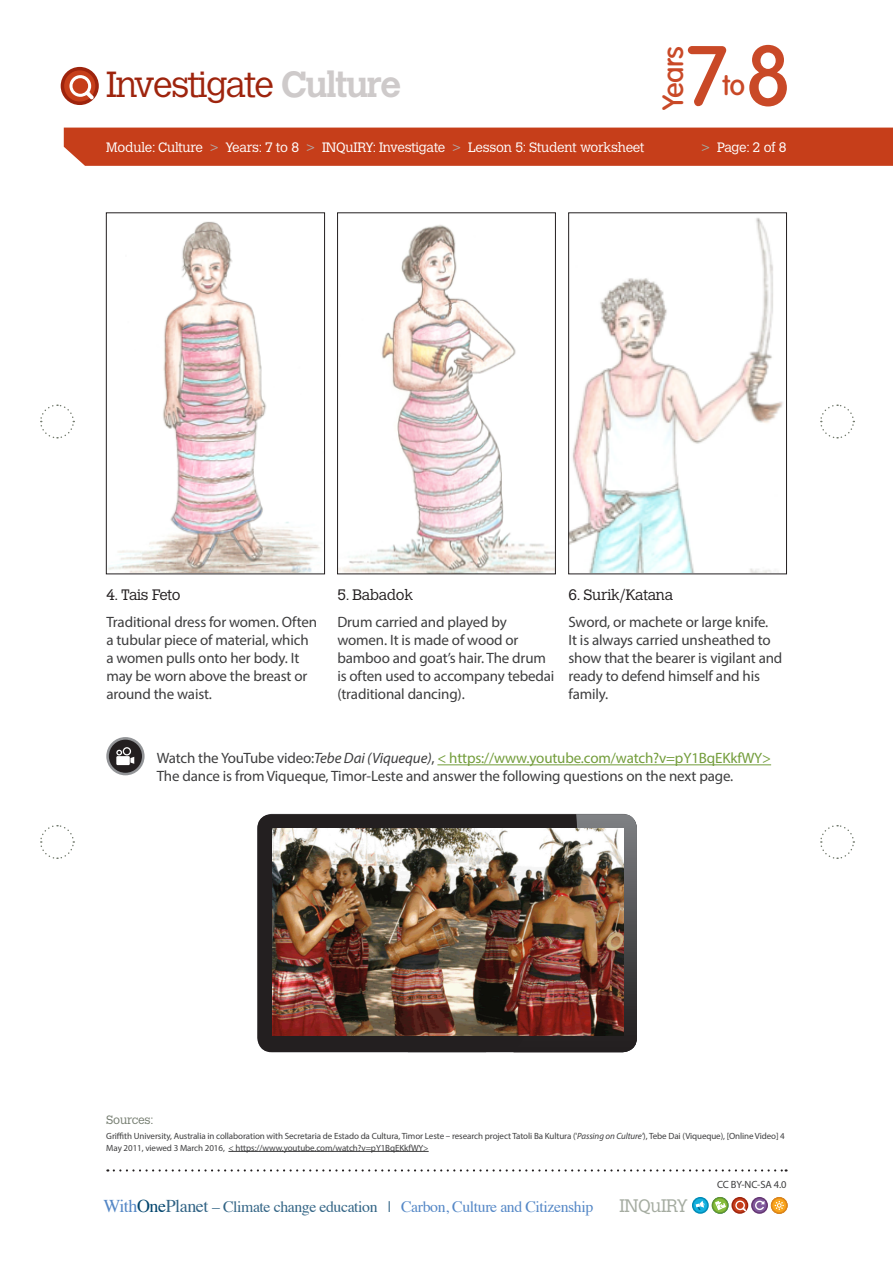
<style>
.page{position:relative;width:893px;height:1263px;background:#fff}
.page>*{position:absolute;margin:0;border:0;box-sizing:border-box;transform-origin:0 0}
.t1{font:500 82.35px "Volkswagen";color:#c94927}
.t2{font:300 36px "Calvert";letter-spacing:-.04em;color:#9e240d}
.t3{font:500 28.5px "Volkswagen";letter-spacing:-.02em;color:#c94927}
.t4{font:300 18px "Calvert";letter-spacing:-.02em;color:#a5aca1}
.t5{font:15.75px "Times";letter-spacing:-.025em;color:#5487c6}
.Body_text__main{font:15px/18px "Myriad Pro";letter-spacing:-.01em;color:#3e3e3f}
.E_head{font:300 15px "Calvert";letter-spacing:-.02em;color:#231f20}
.t6{font:300 13.5px "Calvert";letter-spacing:-.015em;color:#fff}
.Source_head{font:300 12px "Calvert";letter-spacing:-.02em;color:#737b6e}
.t7{font:10.5px "Myriad Pro";letter-spacing:-.02em;color:#3e3e3f}
.Source_references{font:9px/12px "Myriad Pro";letter-spacing:-.01em;color:#3e3e3f}
.s1{font-weight:700;color:#cecaca}
.s2{color:#b1abaa}
.s3{color:#9fb1a7}
.s4{font-style:italic}
.s5{color:#739d3b}
.s6{font-size:18px}
.s7{font-size:18px;color:#00446d}
.s8{font-size:18px;color:#326485}
.s9{color:#326485}
</style>
<div class="page">
<svg style="left:40px;top:404px;width:35px;height:35px"></svg>
<svg style="left:40px;top:825px;width:35px;height:34px"></svg>
<svg style="left:820px;top:404px;width:35px;height:35px"></svg>
<svg style="left:820px;top:825px;width:35px;height:34px"></svg>
<svg style="left:62px;top:69px;width:35px;height:34px"></svg>
<div style="left:61px;top:67px;width:38px;height:38px;border:3px solid #9e240d;border-radius:50%"></div>
<svg style="left:69px;top:75px;width:25px;height:24px"></svg>
<div style="left:64px;top:128px;width:829px;height:38px;background:#c63e1a"></div>
<svg style="left:114px;top:1169px;width:673px;height:2px"></svg>
<svg style="left:693px;top:1198px;width:15px;height:15px"></svg>
<div style="left:692px;top:1197px;width:17px;height:17px;border:2px solid #008cb7;border-radius:50%"></div>
<svg style="left:696px;top:1201px;width:8px;height:9px"></svg>
<div style="left:731px;top:1197px;width:17px;height:17px;border:2px solid #9e240d;border-radius:50%"></div>
<svg style="left:735px;top:1200px;width:11px;height:11px"></svg>
<svg style="left:772px;top:1198px;width:15px;height:15px"></svg>
<div style="left:771px;top:1197px;width:17px;height:17px;border:2px solid #df8619;border-radius:50%"></div>
<svg style="left:775px;top:1201px;width:9px;height:9px"></svg>
<svg style="left:712px;top:1198px;width:16px;height:15px"></svg>
<div style="left:712px;top:1197px;width:16px;height:17px;border:2px solid #66952c;border-radius:50%"></div>
<svg style="left:715px;top:1201px;width:11px;height:9px"></svg>
<svg style="left:752px;top:1198px;width:15px;height:15px"></svg>
<div style="left:751px;top:1197px;width:17px;height:17px;border:2px solid #653673;border-radius:50%"></div>
<svg style="left:755px;top:1201px;width:9px;height:9px"></svg>
<hr style="left:228px;top:1151px;width:201px;height:1px;background:#3e3e3f">
<hr style="left:437px;top:764px;width:334px;height:1px;background:#739d3b">
<svg style="left:108px;top:738px;width:35px;height:36px"></svg>
<div style="left:106px;top:737px;width:39px;height:38px;border:3px solid #939598;border-radius:50%"></div>
<svg style="left:116px;top:747px;width:18px;height:18px"></svg>
<img style="left:108px;top:221px;width:213px;height:351px">
<div style="left:106px;top:213px;width:219px;height:361px;border:1px solid #231f20"></div>
<img style="left:570px;top:218px;width:213px;height:354px">
<div style="left:568px;top:213px;width:219px;height:361px;border:1px solid #231f20"></div>
<img style="left:339px;top:225px;width:215px;height:347px">
<div style="left:337px;top:213px;width:219px;height:361px;border:1px solid #231f20"></div>
<div style="left:257px;top:814px;width:256px;height:238px;background:#231f20"></div>
<svg style="left:513px;top:814px;width:124px;height:238px;background:#424142"></svg>
<img style="left:272px;top:828px;width:352px;height:208px">
<h2 class="t2" style="left:106px;top:64px;width:297px">Investigate <span class="s1">Culture</span></h2>
<p class="t6" style="left:106px;top:139px;width:540px">Module: Culture <span class="s2">&gt;</span> Years: 7 to 8 <span class="s2">&gt;</span> INQuIRY: Investigate <span class="s2">&gt;</span> Lesson 5: Student worksheet</p>
<h3 class="t3" style="left:656px;top:110px;width:65px;rotate:-90deg">Years</h3>
<h1 class="t1" style="left:684px;top:28px;width:109px">78</h1>
<h3 class="t3" style="left:723px;top:68px;width:24px">to</h3>
<p class="t6" style="left:701px;top:139px;width:87px"><span class="s3">&gt;</span> Page: 2 of 8</p>
<p class="E_head" style="left:106px;top:586px;width:76px">4. Tais Feto</p>
<p class="Body_text__main" style="left:106px;top:612px;width:212px">Traditional dress for women. Often a tubular piece of material, which a women pulls onto her body. It may be worn above the breast or around the waist.</p>
<p class="E_head" style="left:337px;top:586px;width:77px">5. Babadok</p>
<p class="Body_text__main" style="left:337px;top:612px;width:219px">Drum carried and played by women. It is made of wood or bamboo and goat’s hair. The drum is often used to accompany tebedai (traditional dancing).</p>
<p class="E_head" style="left:568px;top:586px;width:106px">6. Surik/Katana</p>
<p class="Body_text__main" style="left:568px;top:612px;width:215px">Sword, or machete or large knife.<br>It is always carried unsheathed to show that the bearer is vigilant and ready to defend himself and his family.</p>
<p class="Body_text__main" style="left:157px;top:749px;width:616px">Watch the YouTube video:<span class="s4">Tebe Dai (Viqueque)</span>, <span class="s5">&lt; https://www.youtube.com/watch?v=pY1BqEKkfWY&gt;<br></span>The dance is from Viqueque, Timor-Leste and answer the following questions on the next page.</p>
<p class="Source_head" style="left:106px;top:1113px;width:49px">Sources:</p>
<p class="Source_references" style="left:106px;top:1129px;width:680px">Griffith University, Australia in collaboration with Secretaria de Estado da Cultura, Timor Leste – research project Tatoli Ba Kultura ('<span class="s4">Passing on Culture'</span>), Tebe Dai (Viqueque), [Online Video] 4<br>May 2011, viewed 3 March 2016, &lt; https://www.youtube.com/watch?v=pY1BqEKkfWY&gt;</p>
<p class="t5" style="left:104px;top:1191px;width:491px"><span class="s6">With</span><span class="s7">One</span><span class="s8">Planet</span> <span class="s9">– Climate change education |</span> Carbon, Culture and Citizenship</p>
<p class="t4" style="left:619px;top:1195px;width:70px">INQuIRY</p>
<p class="t7" style="left:717px;top:1178px;width:71px">CC BY-NC-SA 4.0</p>
</div>
